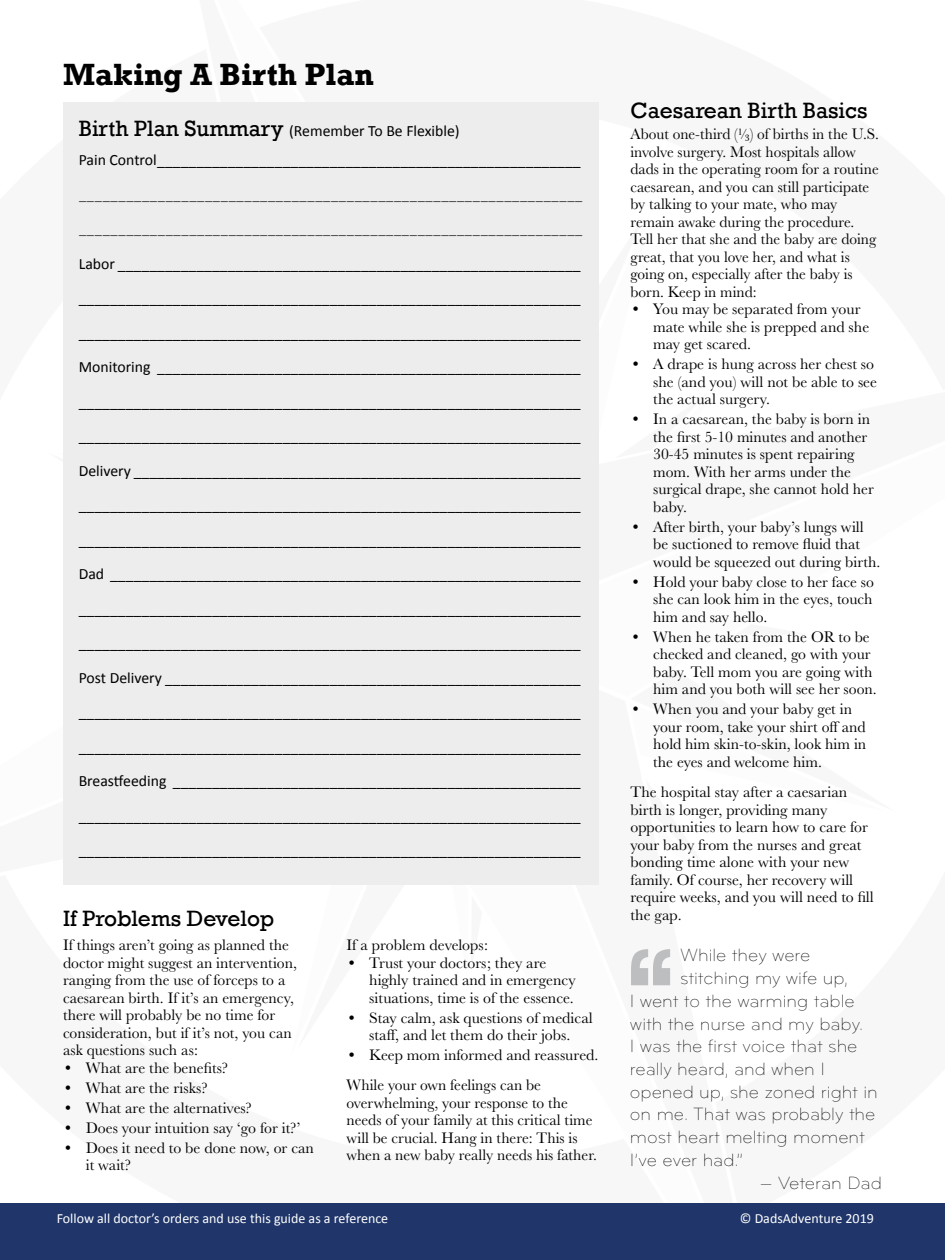
<style>
.page{position:relative;width:945px;height:1260px;background:#fff}
.page>*{position:absolute;margin:0;border:0;box-sizing:border-box;transform-origin:0 0}
.t1{font:700 105px "Rockwell";color:#bcbec0}
.t2{font:700 31.5px "Rockwell";color:#000}
.t3{font:22.75px "Rockwell";color:#000}
.t4{font:300 18.38px "Bryant";color:#000}
.t5{font:15.75px/17.5px "Baskerville URW";color:#000}
.t6{font:15.75px/34.5px "Calibri";color:#000}
.t7{font:14px "Calibri";color:#fff}
.s1{font-family:"Rockwell";font-size:22.75px}
</style>
<div class="page">
<svg style="left:598px;top:208px;width:1px;height:265px"></svg>
<div style="left:0;top:1203px;width:945px;height:57px;background:#20366a"></div>
<div style="left:63px;top:102px;width:535px;height:783px;background:#ededee"></div>
<h2 class="t2" style="left:63px;top:55px;width:312px">Making A Birth Plan</h2>
<p class="t6" style="left:79px;top:116px;width:503px;line-height:29.2px"><span class="s1">Birth Plan Summary</span> (Remember To Be Flexible)<br>Pain Control______________________________________________________</p>
<p class="t5" style="left:79px;top:177px;width:505px;line-height:34.5px">________________________________________________________________ ________________________________________________________________</p>
<p class="t6" style="left:79px;top:246px;width:503px;text-align:justify">Labor ___________________________________________________________ ________________________________________________________________ ________________________________________________________________ Monitoring ______________________________________________________ ________________________________________________________________ ________________________________________________________________ Delivery _________________________________________________________ ________________________________________________________________ ________________________________________________________________ Dad ____________________________________________________________ ________________________________________________________________ ________________________________________________________________ Post Delivery _____________________________________________________ ________________________________________________________________ ________________________________________________________________ Breastfeeding ____________________________________________________ ________________________________________________________________ ________________________________________________________________</p>
<h3 class="t3" style="left:63px;top:905px;width:213px">If Problems Develop</h3>
<p class="t5" style="left:63px;top:936px;width:236px">If things aren’t going as planned the doctor might suggest an intervention, ranging from the use of forceps to a caesarean birth. If it’s an emergency, there will probably be no time for consideration, but if it’s not, you can ask questions such as:</p>
<p class="t5" style="left:63px;top:1058px;width:167px">• What are the benefits?</p>
<p class="t5" style="left:63px;top:1078px;width:146px">• What are the risks?</p>
<p class="t5" style="left:63px;top:1098px;width:190px">• What are the alternatives?</p>
<p class="t5" style="left:63px;top:1118px;width:239px">• Does your intuition say ‘go for it?’</p>
<p class="t5" style="left:86px;top:1138px;width:230px;text-indent:-23px">• Does it need to be done now, or can it wait?</p>
<p class="t5" style="left:346px;top:936px;width:143px">If a problem develops:</p>
<p class="t5" style="left:369px;top:953px;width:208px;text-indent:-23px">• Trust your doctors; they are highly trained and in emergency situations, time is of the essence.</p>
<p class="t5" style="left:346px;top:1008px;width:248px;text-align:center">• Stay calm, ask questions of medical staff, and let them do their jobs.</p>
<p class="t5" style="left:346px;top:1039px;width:253px;line-height:30.4px">• Keep mom informed and reassured.<br>While your own feelings can be</p>
<p class="t5" style="left:346px;top:1094px;width:252px">overwhelming, your response to the needs of your family at this critical time will be crucial. Hang in there: This is when a new baby really needs his father.</p>
<h3 class="t3" style="left:630px;top:97px;width:239px">Caesarean Birth Basics</h3>
<p class="t5" style="left:630px;top:125px;width:250px">About one-third (¹⁄³) of births in the U.S. involve surgery. Most hospitals allow dads in the operating room for a routine caesarean, and you can still participate by talking to your mate, who may remain awake during the procedure.<br>Tell her that she and the baby are doing great, that you love her, and what is going on, especially after the baby is born. Keep in mind:</p>
<p class="t5" style="left:653px;top:300px;width:218px;text-indent:-23px">• You may be separated from your mate while she is prepped and she may get scared.</p>
<p class="t5" style="left:653px;top:355px;width:225px;text-indent:-23px">• A drape is hung across her chest so she (and you) will not be able to see the actual surgery.</p>
<p class="t5" style="left:653px;top:410px;width:222px;text-indent:-23px">• In a caesarean, the baby is born in the first 5-10 minutes and another<br>30-45 minutes is spent repairing mom. With her arms under the surgical drape, she cannot hold her baby.</p>
<p class="t5" style="left:653px;top:517px;width:229px;text-indent:-23px">• After birth, your baby’s lungs will be suctioned to remove fluid that would be squeezed out during birth.</p>
<p class="t5" style="left:653px;top:572px;width:222px;text-align:justify;text-indent:-23px">• Hold your baby close to her face so she can look him in the eyes, touch him and say hello.</p>
<p class="t5" style="left:653px;top:627px;width:225px;text-indent:-23px">• When he taken from the OR to be checked and cleaned, go with your baby. Tell mom you are going with him and you both will see her soon.</p>
<p class="t5" style="left:653px;top:700px;width:215px;text-indent:-23px">• When you and your baby get in your room, take your shirt off and hold him skin-to-skin, look him in the eyes and welcome him.</p>
<p class="t5" style="left:630px;top:783px;width:245px">The hospital stay after a caesarian birth is longer, providing many opportunities to learn how to care for your baby from the nurses and great bonding time alone with your new family. Of course, her recovery will require weeks, and you will need to fill the gap.</p>
<p class="t4" style="left:680px;top:945px;width:132px">While they were</p>
<p class="t4" style="left:680px;top:968px;width:169px">stitching my wife up,</p>
<p class="t4" style="left:630px;top:991px;width:226px">I went to the warming table</p>
<p class="t4" style="left:630px;top:1014px;width:235px">with the nurse and my baby.</p>
<p class="t4" style="left:630px;top:1036px;width:229px">I was the first voice that she</p>
<p class="t4" style="left:630px;top:1059px;width:196px">really heard, and when I</p>
<p class="t4" style="left:630px;top:1082px;width:249px">opened up, she zoned right in</p>
<p class="t4" style="left:630px;top:1105px;width:247px">on me. That was probably the</p>
<p class="t4" style="left:630px;top:1127px;width:236px">most heart melting moment</p>
<p class="t4" style="left:630px;top:1150px;width:115px">I’ve ever had.”</p>
<p class="t4" style="left:760px;top:1173px;width:124px">— Veteran Dad</p>
<h1 class="t1" style="left:621px;top:922px;width:61px">‘‘</h1>
<p class="t7" style="left:57px;top:1208px;width:333px">Follow all doctor’s orders and use this guide as a reference</p>
<p class="t7" style="left:740px;top:1208px;width:136px">© DadsAdventure 2019</p>
</div>
